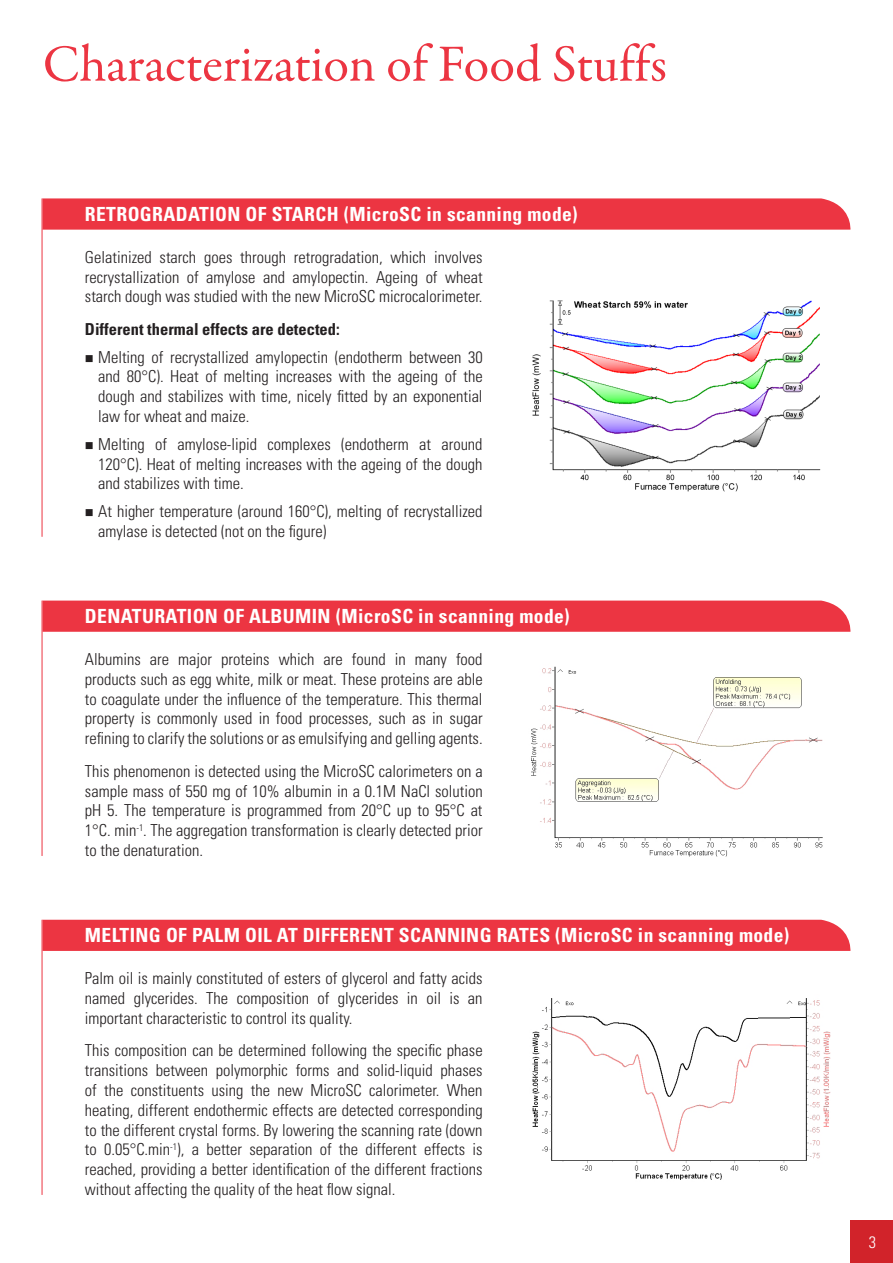
<style>
.page{position:relative;width:893px;height:1263px;background:#fff}
.page>*{position:absolute;margin:0;border:0;box-sizing:border-box;transform-origin:0 0}
.t1{font:52.5px "Garamond Premr Pro";letter-spacing:-.005em;color:#ec3542}
.t2{font:700 condensed 19.5px "Univers LT Std";letter-spacing:.02em;color:#fff}
.t3{font:300 condensed 16.5px/19.8px "Univers LT Std";color:#231f20;text-align:justify}
.t4{font:700 condensed 16.5px "Univers LT Std";color:#231f20}
.t5{font:300 condensed 16.5px "Univers LT Std";color:#fff}
</style>
<div class="page">
<div style="left:851px;top:1220px;width:42px;height:43px;background:#d1232a"></div>
<img style="left:532px;top:300px;width:289px;height:192px">
<hr style="left:42px;top:198px;width:1px;height:339px;background:#ec3542">
<svg style="left:43px;top:198px;width:808px;height:32px;background:#ec3b48"></svg>
<img style="left:531px;top:666px;width:292px;height:191px">
<hr style="left:42px;top:601px;width:1px;height:255px;background:#ec3542">
<div style="left:43px;top:601px;width:808px;height:31px;background:#ec3542"></div>
<img style="left:532px;top:998px;width:299px;height:182px">
<hr style="left:42px;top:920px;width:1px;height:275px;background:#ec3542">
<div style="left:43px;top:920px;width:808px;height:31px;background:#ec3542"></div>
<p class="t1" style="left:43px;top:32px;width:626px">Characterization of Food Stuffs</p>
<p class="t2" style="left:85px;top:202px;width:494px">RETROGRADATION OF STARCH (MicroSC in scanning mode)</p>
<p class="t3" style="left:85px;top:247px;width:399px">Gelatinized starch goes through retrogradation, which involves recrystallization of amylose and amylopectin. Ageing of wheat starch dough was studied with the new MicroSC microcalorimeter.</p>
<p class="t4" style="left:85px;top:319px;width:256px">Different thermal effects are detected:</p>
<p class="t3" style="left:98px;top:347px;width:386px;text-indent:-13px">■ Melting of recrystallized amylopectin (endotherm between 30 and 80°C). Heat of melting increases with the ageing of the dough and stabilizes with time, nicely fitted by an exponential law for wheat and maize.</p>
<p class="t3" style="left:98px;top:434px;width:386px;text-indent:-13px">■ Melting of amylose-lipid complexes (endotherm at around 120°C). Heat of melting increases with the ageing of the dough and stabilizes with time.</p>
<p class="t3" style="left:98px;top:501px;width:386px;text-indent:-13px">■ At higher temperature (around 160°C), melting of recrystallized amylase is detected (not on the figure)</p>
<p class="t2" style="left:85px;top:604px;width:486px">DENATURATION OF ALBUMIN (MicroSC in scanning mode)</p>
<p class="t3" style="left:85px;top:649px;width:399px">Albumins are major proteins which are found in many food products such as egg white, milk or meat. These proteins are able to coagulate under the influence of the temperature. This thermal property is commonly used in food processes, such as in sugar refining to clarify the solutions or as emulsifying and gelling agents.</p>
<p class="t3" style="left:85px;top:761px;width:399px">This phenomenon is detected using the MicroSC calorimeters on a sample mass of 550 mg of 10% albumin in a 0.1M NaCl solution pH 5. The temperature is programmed from 20°C up to 95°C at 1°C. min<sup>-1</sup>. The aggregation transformation is clearly detected prior to the denaturation.</p>
<p class="t2" style="left:85px;top:923px;width:706px">MELTING OF PALM OIL AT DIFFERENT SCANNING RATES (MicroSC in scanning mode)</p>
<p class="t3" style="left:85px;top:968px;width:399px">Palm oil is mainly constituted of esters of glycerol and fatty acids named glycerides. The composition of glycerides in oil is an important characteristic to control its quality.</p>
<p class="t3" style="left:85px;top:1040px;width:399px">This composition can be determined following the specific phase transitions between polymorphic forms and solid-liquid phases of the constituents using the new MicroSC calorimeter. When heating, different endothermic effects are detected corresponding to the different crystal forms. By lowering the scanning rate (down to 0.05°C.min<sup>-1</sup>), a better separation of the different effects is reached, providing a better identification of the different fractions without affecting the quality of the heat flow signal.</p>
<p class="t5" style="left:869px;top:1232px;width:9px">3</p>
</div>
